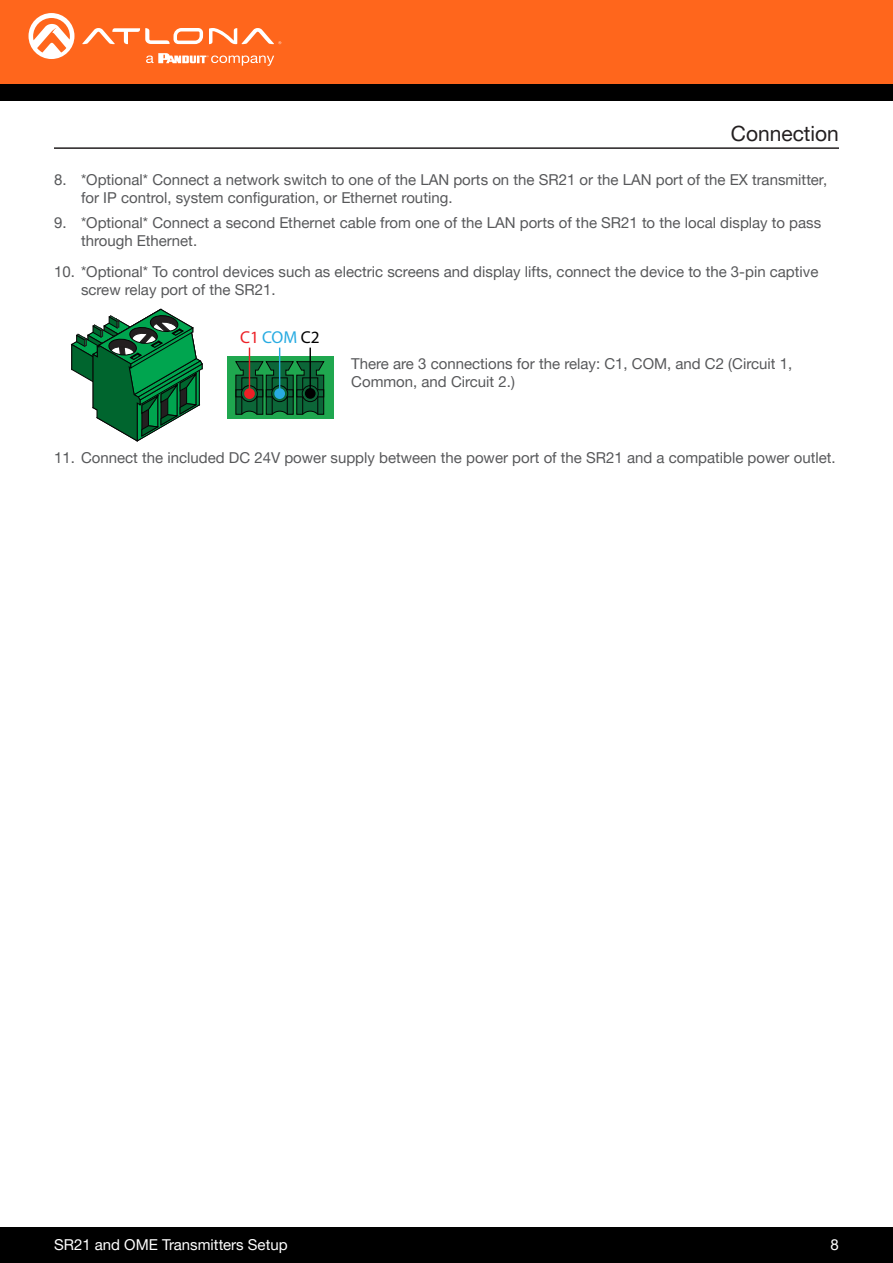
<style>
.page{position:relative;width:893px;height:1263px;background:#fff}
.page>*{position:absolute;margin:0;border:0;box-sizing:border-box;transform-origin:0 0}
.Non_TOC_Section_Head{font:21px "Helvetica Neue LTW1 G";color:#231f20}
.t1{font:17.25px "Myriad Pro";color:#28abe1}
.General_Text{font:15px/18px "Helvetica Neue LTW1 G";color:#57585a}
.t2{font:15px "Helvetica Neue LTW1 G";color:#fff}
.s1{color:#ec2026}
.s2{color:#000}
</style>
<div class="page">
<div style="left:0;top:1227px;width:893px;height:36px;background:#000"></div>
<div style="left:0;top:0;width:893px;height:84px;background:#ff661c"></div>
<div style="left:0;top:84px;width:893px;height:16px;background:#000"></div>
<svg style="left:82px;top:28px;width:121px;height:16px"></svg>
<svg style="left:209px;top:28px;width:72px;height:16px"></svg>
<svg style="left:29px;top:13px;width:45px;height:46px"></svg>
<svg style="left:146px;top:53px;width:128px;height:13px"></svg>
<hr style="left:54px;top:147px;width:785px;height:2px;background:#231f20">
<svg style="left:71px;top:309px;width:131px;height:132px"></svg>
<div style="left:227px;top:357px;width:106px;height:62px;background:#1fa74f"></div>
<svg style="left:235px;top:361px;width:90px;height:54px;background:#0d5b30"></svg>
<hr style="left:249px;top:348px;width:1px;height:46px;background:#ec2026">
<div style="left:244px;top:388px;width:11px;height:11px;background:#ec2026;border-radius:50%"></div>
<hr style="left:309px;top:348px;width:2px;height:45px;background:#000">
<div style="left:305px;top:388px;width:11px;height:11px;background:#000;border-radius:50%"></div>
<hr style="left:279px;top:348px;width:1px;height:46px;background:#28abe1">
<div style="left:274px;top:388px;width:11px;height:11px;background:#28abe1;border-radius:50%"></div>
<p class="Non_TOC_Section_Head" style="left:731px;top:120px;width:110px">Connection</p>
<p class="General_Text" style="left:81px;top:171px;width:748px;text-indent:-27px">8. *Optional* Connect a network switch to one of the LAN ports on the SR21 or the LAN port of the EX transmitter, for IP control, system configuration, or Ethernet routing.</p>
<p class="General_Text" style="left:81px;top:213px;width:742px;text-indent:-27px">9. *Optional* Connect a second Ethernet cable from one of the LAN ports of the SR21 to the local display to pass through Ethernet.</p>
<p class="General_Text" style="left:81px;top:263px;width:739px;text-indent:-27px">10. *Optional* To control devices such as electric screens and display lifts, connect the device to the 3-pin captive screw relay port of the SR21.</p>
<p class="t1" style="left:240px;top:327px;width:81px"><span class="s1">C1</span> COM <span class="s2">C2</span></p>
<p class="General_Text" style="left:351px;top:355px;width:442px">There are 3 connections for the relay: C1, COM, and C2 (Circuit 1,<br>Common, and Circuit 2.)</p>
<p class="General_Text" style="left:54px;top:448px;width:783px">11. Connect the included DC 24V power supply between the power port of the SR21 and a compatible power outlet.</p>
<p class="t2" style="left:54px;top:1235px;width:235px">SR21 and OME Transmitters Setup</p>
<p class="t2" style="left:831px;top:1235px;width:10px">8</p>
</div>
